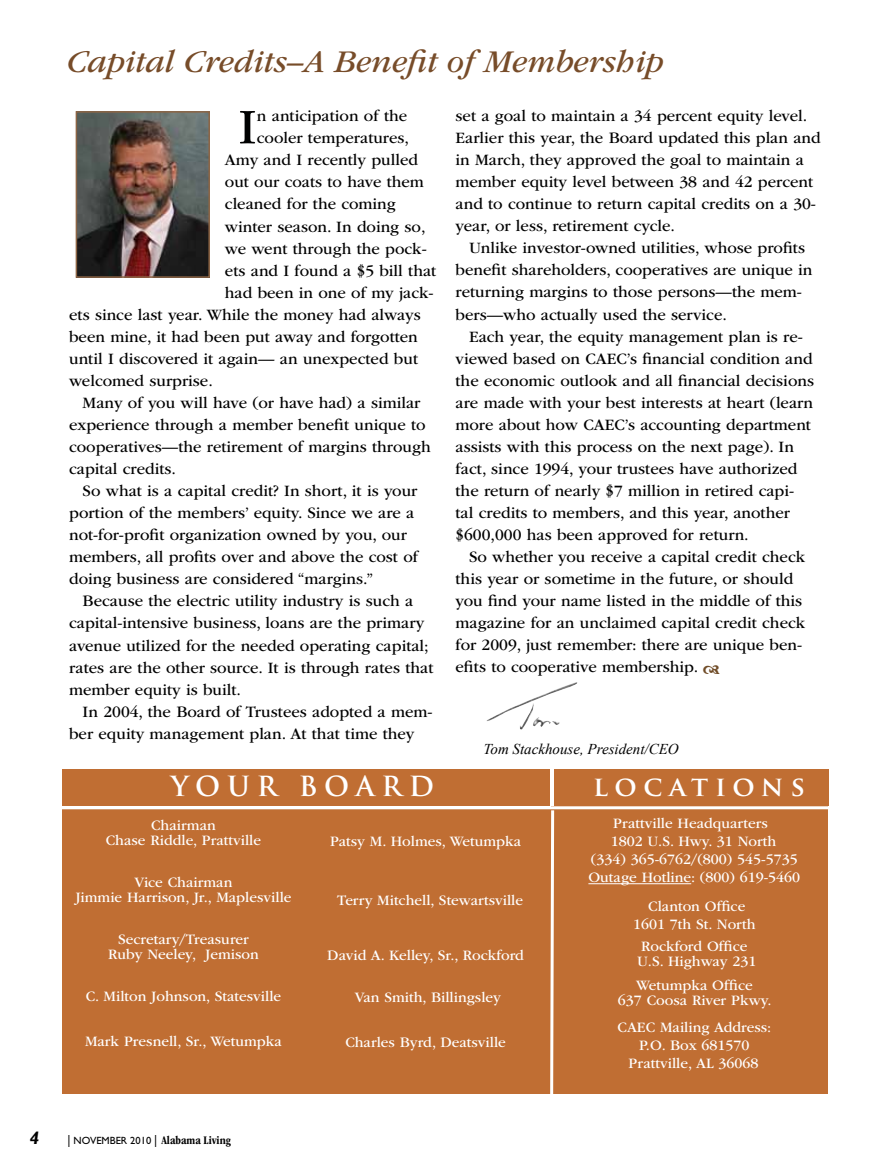
<style>
.page{position:relative;width:878px;height:1175px;background:#fff}
.page>*{position:absolute;margin:0;border:0;box-sizing:border-box;transform-origin:0 0}
.t1{font:51.9px "ITC Garamond Std";color:#000101}
.t2{font:italic 33px "ITC Garamond Std";color:#774c29}
.t3{font:700 27px "Trajan Pro";letter-spacing:.25em;color:#fff}
.t4{font:italic 700 18px "Gill Sans Std";color:#000}
.t5{font:16.5px/22px "ITC Garamond Std";color:#000101}
.t6{font:15px/18px "ITC Garamond Std";color:#fff;text-align:center}
.t7{font:italic 15px "Times New Roman";color:#000}
.t8{font:700 condensed 12px "ITC Garamond Std";color:#000}
.s1{font-family:"Gill Sans Std";font-weight:400;font-stretch:normal}
.s2{font-family:"Gill Sans Std";font-weight:400;font-stretch:normal;font-size:10.5px}
</style>
<div class="page">
<hr style="left:877px;top:0;width:1px;height:1174px;background:#f5a135">
<div style="left:62px;top:807px;width:489px;height:287px;background:#c06e33"></div>
<div style="left:62px;top:769px;width:488px;height:36px;background:#c06e33"></div>
<div style="left:550px;top:806px;width:277px;height:288px;background:#c06e33"></div>
<hr style="left:588px;top:883px;width:103px;height:1px;background:#fff">
<hr style="left:43px;top:806px;width:813px;height:3px;background:#fff">
<svg style="left:548px;top:809px;width:7px;height:285px"></svg>
<img style="left:79px;top:114px;width:128px;height:161px">
<div style="left:76px;top:111px;width:134px;height:167px;border:2px solid #8d6545"></div>
<div style="left:554px;top:769px;width:274px;height:36px;background:#c06e33"></div>
<img style="left:487px;top:682px;width:90px;height:47px">
<h2 class="t2" style="left:66px;top:43px;width:598px">Capital Credits–A Benefit of Membership</h2>
<h1 class="t1" style="left:238px;top:99px;width:20px">I</h1>
<p class="t5" style="left:257px;top:105px;width:152px">n anticipation of the</p>
<p class="t5" style="left:257px;top:127px;width:154px">cooler temperatures,</p>
<p class="t5" style="left:225px;top:149px;width:195px">Amy and I recently pulled</p>
<p class="t5" style="left:225px;top:171px;width:200px">out our coats to have them</p>
<p class="t5" style="left:225px;top:193px;width:172px">cleaned for the coming</p>
<p class="t5" style="left:225px;top:215px;width:202px">winter season. In doing so,</p>
<p class="t5" style="left:225px;top:237px;width:203px">we went through the pock-</p>
<p class="t5" style="left:225px;top:259px;width:213px">ets and I found a $5 bill that</p>
<p class="t5" style="left:225px;top:281px;width:210px">had been in one of my jack-</p>
<p class="t5" style="left:69px;top:304px;width:353px">ets since last year. While the money had always</p>
<p class="t5" style="left:69px;top:326px;width:350px">been mine, it had been put away and forgotten</p>
<p class="t5" style="left:69px;top:348px;width:350px">until I discovered it again— an unexpected but</p>
<p class="t5" style="left:69px;top:370px;width:145px">welcomed surprise.</p>
<p class="t5" style="left:83px;top:392px;width:339px">Many of you will have (or have had) a similar</p>
<p class="t5" style="left:69px;top:414px;width:358px">experience through a member benefit unique to</p>
<p class="t5" style="left:69px;top:436px;width:363px">cooperatives—the retirement of margins through</p>
<p class="t5" style="left:69px;top:458px;width:108px">capital credits.</p>
<p class="t5" style="left:83px;top:480px;width:336px">So what is a capital credit? In short, it is your</p>
<p class="t5" style="left:69px;top:502px;width:347px">portion of the members’ equity. Since we are a</p>
<p class="t5" style="left:69px;top:524px;width:339px">not-for-profit organization owned by you, our</p>
<p class="t5" style="left:69px;top:546px;width:350px">members, all profits over and above the cost of</p>
<p class="t5" style="left:69px;top:568px;width:305px">doing business are considered “margins.”</p>
<p class="t5" style="left:83px;top:590px;width:332px">Because the electric utility industry is such a</p>
<p class="t5" style="left:69px;top:612px;width:357px">capital-intensive business, loans are the primary</p>
<p class="t5" style="left:69px;top:634px;width:361px">avenue utilized for the needed operating capital;</p>
<p class="t5" style="left:69px;top:656px;width:366px">rates are the other source. It is through rates that</p>
<p class="t5" style="left:69px;top:678px;width:173px">member equity is built.</p>
<p class="t5" style="left:83px;top:700px;width:351px">In 2004, the Board of Trustees adopted a mem-</p>
<p class="t5" style="left:69px;top:722px;width:347px">ber equity management plan. At that time they</p>
<h3 class="t3" style="left:171px;top:769px;width:264px">YOUR BOARD</h3>
<p class="t5" style="left:455px;top:105px;width:367px">set a goal to maintain a 34 percent equity level.<br>Earlier this year, the Board updated this plan and in March, they approved the goal to maintain a member equity level between 38 and 42 percent and to continue to return capital credits on a 30- year, or less, retirement cycle.</p>
<p class="t5" style="left:455px;top:237px;width:358px;text-indent:13px">Unlike investor-owned utilities, whose profits benefit shareholders, cooperatives are unique in returning margins to those persons—the mem&shy;bers—who actually used the service.</p>
<p class="t5" style="left:455px;top:325px;width:360px;text-indent:13px">Each year, the equity management plan is re&shy;viewed based on CAEC’s financial condition and the economic outlook and all financial decisions are made with your best interests at heart (learn more about how CAEC’s accounting department assists with this process on the next page). In fact, since 1994, your trustees have authorized the return of nearly $7 million in retired capi&shy;tal credits to members, and this year, another $600,000 has been approved for return.</p>
<p class="t5" style="left:455px;top:546px;width:351px;text-indent:13px">So whether you receive a capital credit check this year or sometime in the future, or should you find your name listed in the middle of this magazine for an unclaimed capital credit check for 2009, just remember: there are unique ben&shy;efits to cooperative membership.</p>
<p class="t7" style="left:483px;top:738px;width:197px">Tom Stackhouse, President/CEO</p>
<h3 class="t3" style="left:593px;top:770px;width:213px">locations</h3>
<p class="t6" style="left:106px;top:817px;width:157px;line-height:15px">Chairman<br>Chase Riddle, Prattville</p>
<p class="t6" style="left:75px;top:874px;width:217px;line-height:15px">Vice Chairman<br>Jimmie Harrison, Jr., Maplesville</p>
<p class="t6" style="left:108px;top:931px;width:152px;line-height:15px">Secretary/Treasurer<br>Ruby Neeley, Jemison</p>
<p class="t6" style="left:86px;top:987px;width:197px">C. Milton Johnson, Statesville</p>
<p class="t6" style="left:85px;top:1032px;width:198px">Mark Presnell, Sr., Wetumpka</p>
<p class="t4" style="left:30px;top:1127px;width:11px">4</p>
<p class="t8" style="left:68px;top:1133px;width:165px"><span class="s1">|</span> <span class="s2">NOVEMBER 2010</span> <span class="s1">|</span> Alabama Living</p>
<p class="t6" style="left:330px;top:832px;width:193px">Patsy M. Holmes, Wetumpka</p>
<p class="t6" style="left:337px;top:891px;width:187px">Terry Mitchell, Stewartsville</p>
<p class="t6" style="left:327px;top:946px;width:198px">David A. Kelley, Sr., Rockford</p>
<p class="t6" style="left:355px;top:988px;width:148px">Van Smith, Billingsley</p>
<p class="t6" style="left:345px;top:1033px;width:162px">Charles Byrd, Deatsville</p>
<p class="t6" style="left:588px;top:814px;width:213px">Prattville Headquarters<br>1802 U.S. Hwy. 31 North<br>(334) 365-6762/(800) 545-5735<br>Outage Hotline: (800) 619-5460</p>
<p class="t6" style="left:633px;top:897px;width:124px">Clanton Office<br>1601 7th St. North</p>
<p class="t6" style="left:637px;top:939px;width:121px;line-height:15px;text-align:left">Rockford Office<br>U.S. Highway 231</p>
<p class="t6" style="left:618px;top:978px;width:155px;line-height:15px">Wetumpka Office<br>637 Coosa River Pkwy.</p>
<p class="t6" style="left:617px;top:1018px;width:155px">CAEC Mailing Address:<br>P.O. Box 681570<br>Prattville, AL 36068</p>
</div>
